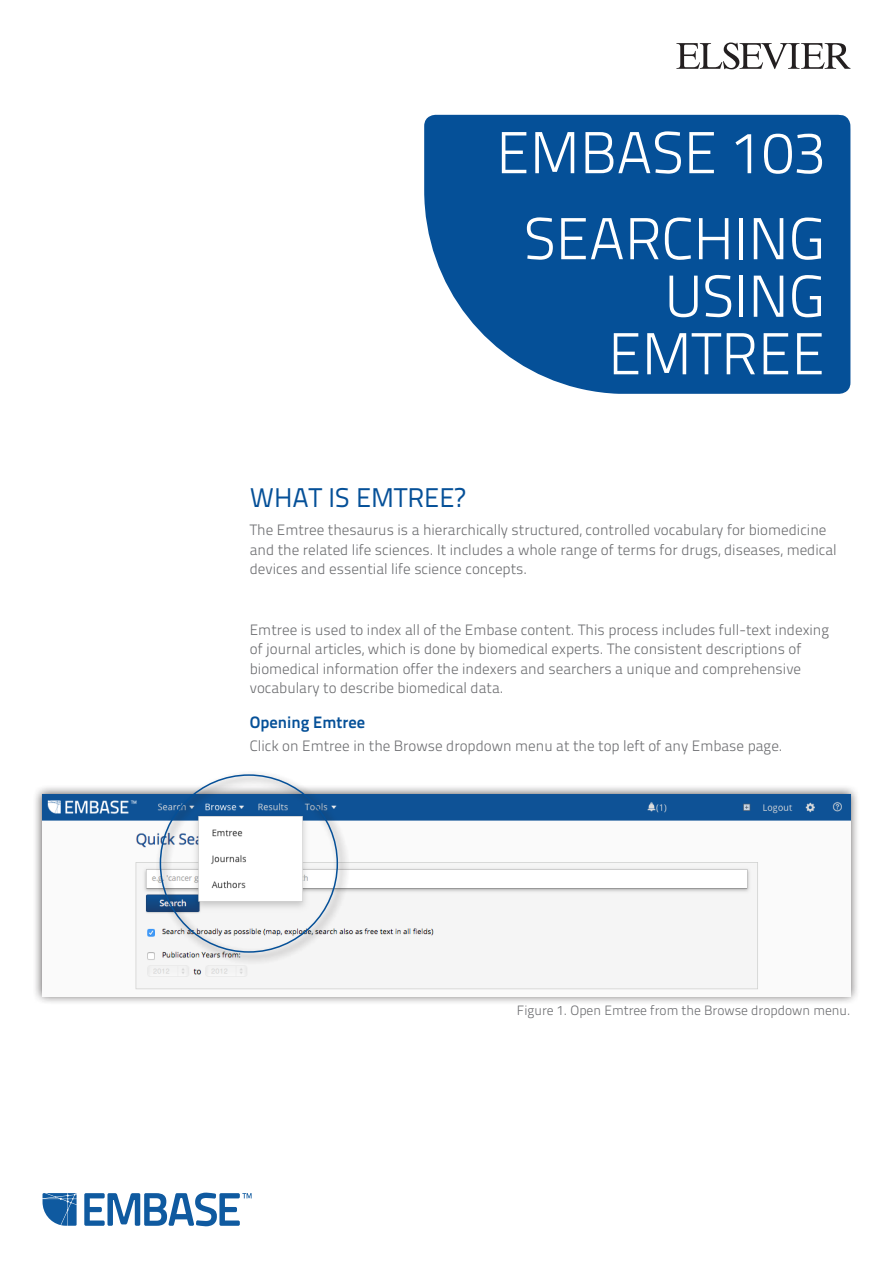
<style>
.page{position:relative;width:893px;height:1263px;background:#fff}
.page>*{position:absolute;margin:0;border:0;box-sizing:border-box;transform-origin:0 0}
.Main_Header{font:59.1px/57.4px "Titillium Text 25 L 250 wt";color:#fff;text-align:right}
.t1{font:27px "Titillium Text 25 L 400 wt";color:#055098}
.Sub_Header{font:16.5px "Titillium Text 25 L 800 wt";color:#055098}
.Body_Copy{font:15px/19.5px "Titillium Text 25 L 250 wt";color:#6c6d70}
.Body_Copy-2{font:13.5px "Titillium Text 25 L 250 wt";color:#6c6d70}
</style>
<div class="page">
<svg style="left:676px;top:43px;width:174px;height:26px"></svg>
<svg style="left:84px;top:1192px;width:168px;height:34px"></svg>
<svg style="left:43px;top:1193px;width:34px;height:33px"></svg>
<svg style="left:424px;top:115px;width:426px;height:279px;background:#175d9f"></svg>
<div style="left:33px;top:784px;width:828px;height:222px;background:#231f20;opacity:.75"></div>
<img style="left:43px;top:794px;width:808px;height:202px">
<div style="left:156px;top:770px;width:194px;height:195px;background:#231f20;opacity:.75"></div>
<p class="Main_Header" style="left:496px;top:121px;width:330px">EMBASE 103</p>
<p class="Main_Header" style="left:524px;top:207px;width:302px">SEARCHING<br>USING<br>EMTREE</p>
<p class="t1" style="left:250px;top:478px;width:217px">WHAT IS EMTREE?</p>
<p class="Body_Copy" style="left:250px;top:520px;width:588px">The Emtree thesaurus is a hierarchically structured, controlled vocabulary for biomedicine and the related life sciences. It includes a whole range of terms for drugs, diseases, medical devices and essential life science concepts.</p>
<p class="Body_Copy" style="left:250px;top:619px;width:581px">Emtree is used to index all of the Embase content. This process includes full-text indexing of journal articles, which is done by biomedical experts. The consistent descriptions of biomedical information offer the indexers and searchers a unique and comprehensive vocabulary to describe biomedical data.</p>
<p class="Sub_Header" style="left:250px;top:709px;width:117px">Opening Emtree</p>
<p class="Body_Copy" style="left:250px;top:735px;width:534px">Click on Emtree in the Browse dropdown menu at the top left of any Embase page.</p>
<p class="Body_Copy-2" style="left:517px;top:1000px;width:335px">Figure 1. Open Emtree from the Browse dropdown menu.</p>
</div>
